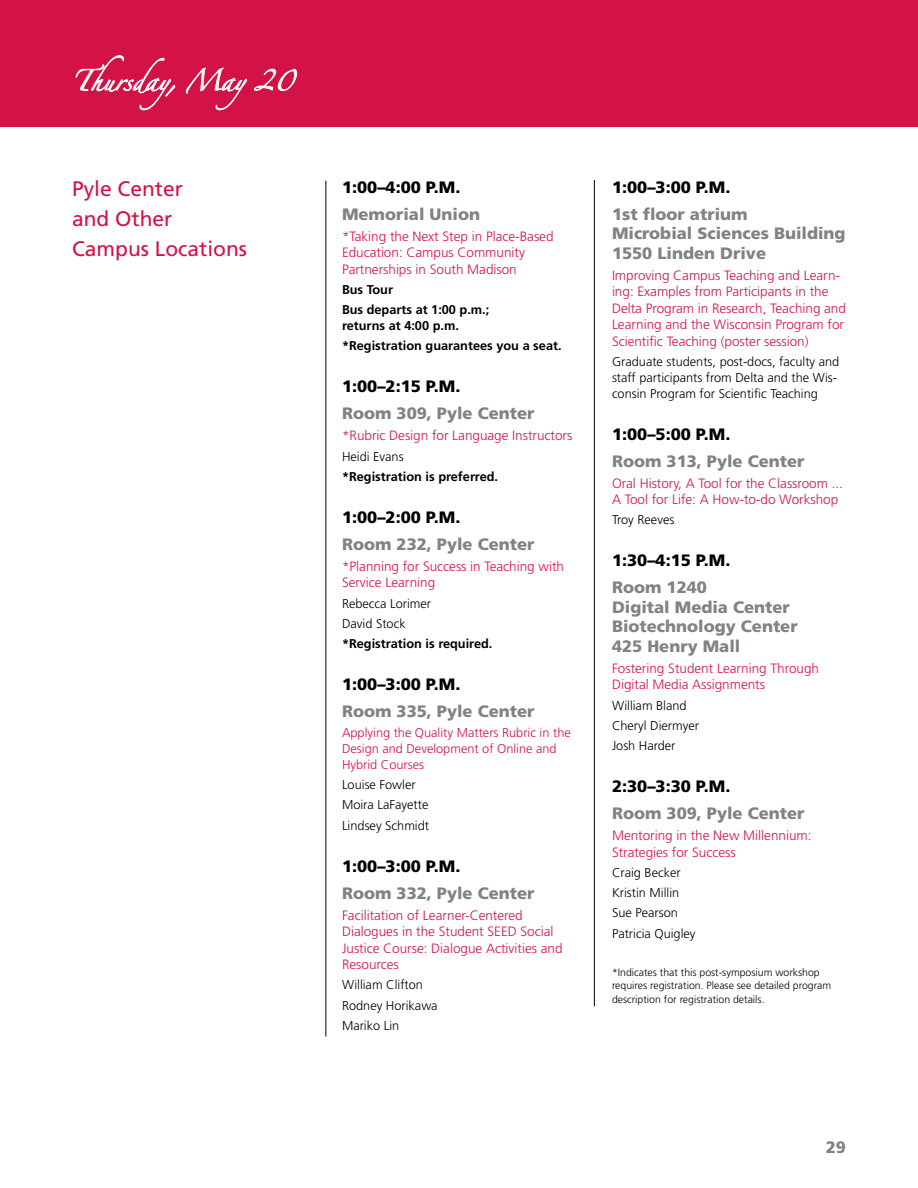
<style>
.page{position:relative;width:918px;height:1188px;background:#fff}
.page>*{position:absolute;margin:0;border:0;box-sizing:border-box;transform-origin:0 0}
.T1{font:21px "Frutiger";color:#d31245}
.t1{font:18.75px "Zapfino";color:#fff}
.Room{font:900 16.5px/19.5px "Frutiger";color:#808285}
.Time{font:900 16.5px "Frutiger";color:#000}
.talk{font:300 13.5px/16.5px "Frutiger";color:#d31245}
.T1-2{font:300 12.75px/15.8px "Frutiger";color:#000}
.T1-3{font:700 12.75px/15.8px "Frutiger";color:#000}
.T1-4{font:300 12.75px/15.8px "Frutiger";color:#d31245}
.T1-5{font:300 10.5px/13.5px "Frutiger";color:#000}
</style>
<div class="page">
<div style="left:0;top:0;width:918px;height:126px;background:#d31245"></div>
<svg style="left:75px;top:55px;width:101px;height:56px"></svg>
<svg style="left:186px;top:67px;width:62px;height:44px"></svg>
<svg style="left:254px;top:68px;width:43px;height:23px"></svg>
<hr style="left:326px;top:181px;width:1px;height:855px;background:#000">
<hr style="left:594px;top:180px;width:1px;height:826px;background:#000">
<h2 class="t1" style="left:72px;top:73px;width:224px">Thursday, May20</h2>
<p class="T1" style="left:72px;top:177px;width:112px">Pyle Center</p>
<p class="T1" style="left:72px;top:207px;width:102px">and Other</p>
<p class="T1" style="left:72px;top:237px;width:177px">Campus Locations</p>
<p class="Time" style="left:342px;top:177px;width:120px">1:00–4:00 P.M.</p>
<p class="Room" style="left:342px;top:204px;width:140px">Memorial Union</p>
<p class="talk" style="left:342px;top:228px;width:213px">*Taking the Next Step in Place-Based<br>Education: Campus Community<br>Partnerships in South Madison</p>
<p class="T1-3" style="left:342px;top:282px;width:53px">Bus Tour</p>
<p class="T1-3" style="left:342px;top:302px;width:149px">Bus departs at 1:00 p.m.; returns at 4:00 p.m.</p>
<p class="T1-3" style="left:342px;top:338px;width:221px">*Registration guarantees you a seat.</p>
<p class="Time" style="left:342px;top:377px;width:120px">1:00–2:15 P.M.</p>
<p class="Room" style="left:342px;top:404px;width:194px">Room 309, Pyle Center</p>
<p class="talk" style="left:342px;top:427px;width:232px">*Rubric Design for Language Instructors</p>
<p class="T1-2" style="left:342px;top:448px;width:63px">Heidi Evans</p>
<p class="T1-3" style="left:342px;top:468px;width:158px">*Registration is preferred.</p>
<p class="Time" style="left:342px;top:507px;width:120px">1:00–2:00 P.M.</p>
<p class="Room" style="left:342px;top:534px;width:194px">Room 232, Pyle Center</p>
<p class="talk" style="left:342px;top:558px;width:224px">*Planning for Success in Teaching with<br>Service Learning</p>
<p class="T1-2" style="left:342px;top:595px;width:91px">Rebecca Lorimer</p>
<p class="T1-2" style="left:342px;top:616px;width:65px">David Stock</p>
<p class="T1-3" style="left:342px;top:636px;width:152px">*Registration is required.</p>
<p class="Time" style="left:342px;top:674px;width:120px">1:00–3:00 P.M.</p>
<p class="Room" style="left:342px;top:701px;width:194px">Room 335, Pyle Center</p>
<p class="T1-4" style="left:342px;top:725px;width:230px">Applying the Quality Matters Rubric in the<br>Design and Development of Online and<br>Hybrid Courses</p>
<p class="T1-2" style="left:342px;top:777px;width:75px">Louise Fowler</p>
<p class="T1-2" style="left:342px;top:797px;width:88px">Moira LaFayette</p>
<p class="T1-2" style="left:342px;top:817px;width:89px">Lindsey Schmidt</p>
<p class="Time" style="left:342px;top:856px;width:120px">1:00–3:00 P.M.</p>
<p class="Room" style="left:342px;top:883px;width:194px">Room 332, Pyle Center</p>
<p class="talk" style="left:342px;top:907px;width:222px">Facilitation of Learner-Centered<br>Dialogues in the Student SEED Social<br>Justice Course: Dialogue Activities and<br>Resources</p>
<p class="T1-2" style="left:342px;top:977px;width:83px">William Clifton</p>
<p class="T1-2" style="left:342px;top:997px;width:97px">Rodney Horikawa</p>
<p class="T1-2" style="left:342px;top:1018px;width:59px">Mariko Lin</p>
<p class="Time" style="left:612px;top:177px;width:120px">1:00–3:00 P.M.</p>
<p class="Room" style="left:612px;top:204px;width:235px">1st floor atrium<br>Microbial Sciences Building<br>1550 Linden Drive</p>
<p class="talk" style="left:612px;top:267px;width:235px">Improving Campus Teaching and Learn&shy;ing: Examples from Participants in the Delta Program in Research, Teaching and Learning and the Wisconsin Program for Scientific Teaching (poster session)</p>
<p class="T1-2" style="left:612px;top:354px;width:229px">Graduate students, post-docs, faculty and staff participants from Delta and the Wis&shy;consin Program for Scientific Teaching</p>
<p class="Time" style="left:612px;top:424px;width:120px">1:00–5:00 P.M.</p>
<p class="Room" style="left:612px;top:451px;width:194px">Room 313, Pyle Center</p>
<p class="talk" style="left:612px;top:475px;width:233px">Oral History, A Tool for the Classroom ...<br>A Tool for Life: A How-to-do Workshop</p>
<p class="T1-2" style="left:612px;top:512px;width:64px">Troy Reeves</p>
<p class="Time" style="left:612px;top:551px;width:120px">1:30–4:15 P.M.</p>
<p class="Room" style="left:612px;top:578px;width:187px">Room 1240<br>Digital Media Center<br>Biotechnology Center<br>425 Henry Mall</p>
<p class="talk" style="left:612px;top:660px;width:209px">Fostering Student Learning Through<br>Digital Media Assignments</p>
<p class="T1-2" style="left:612px;top:697px;width:76px">William Bland</p>
<p class="T1-2" style="left:612px;top:718px;width:89px">Cheryl Diermyer</p>
<p class="T1-2" style="left:612px;top:738px;width:65px">Josh Harder</p>
<p class="Time" style="left:612px;top:776px;width:120px">2:30–3:30 P.M.</p>
<p class="Room" style="left:612px;top:803px;width:194px">Room 309, Pyle Center</p>
<p class="talk" style="left:612px;top:827px;width:201px">Mentoring in the New Millennium:<br>Strategies for Success</p>
<p class="T1-2" style="left:612px;top:865px;width:70px">Craig Becker</p>
<p class="T1-2" style="left:612px;top:885px;width:69px">Kristin Millin</p>
<p class="T1-2" style="left:612px;top:905px;width:67px">Sue Pearson</p>
<p class="T1-2" style="left:612px;top:925px;width:85px">Patricia Quigley</p>
<p class="T1-5" style="left:612px;top:965px;width:221px">*Indicates that this post-symposium workshop requires registration. Please see detailed program description for registration details.</p>
<p class="Room" style="left:826px;top:1137px;width:22px">29</p>
</div>
